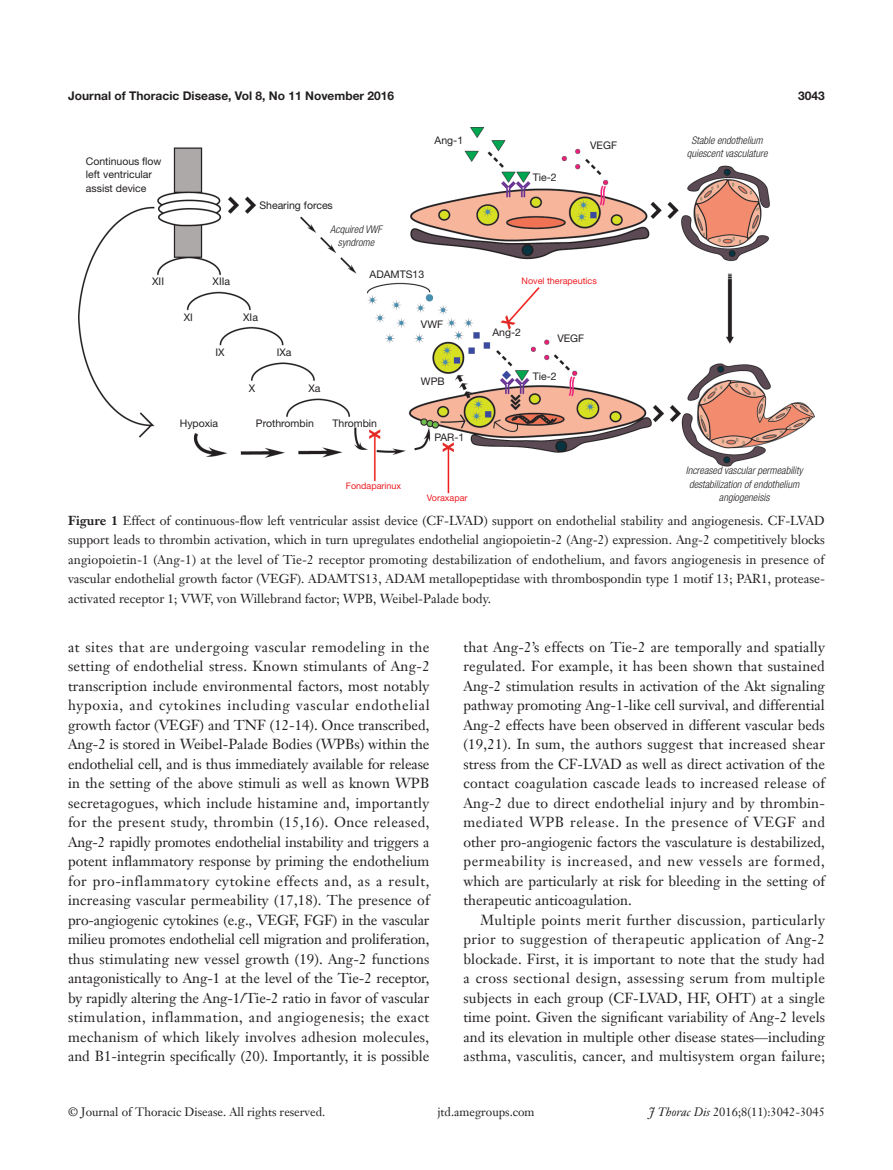
<style>
.page{position:relative;width:893px;height:1170px;background:#fff}
.page>*{position:absolute;margin:0;border:0;box-sizing:border-box;transform-origin:0 0}
.t1{font:14.25px/19.5px "Janson Text LT";color:#231f20;text-align:justify}
.t2{font:12.75px/19.5px "Janson Text LT";color:#231f20;text-align:justify}
.t3{font:12px "Janson Text LT";color:#231f20}
.t4{font:700 12px "Helvetica Neue LT Pro";color:#231f20}
.t5{font:10.5px/13.5px "Helvetica Neue LT Pro";color:#231f20}
.t6{font:italic 300 condensed 10.5px/13.5px "Helvetica Neue LT Pro";color:#231f20;text-align:center}
.t7{font:9px "Helvetica Neue LT Pro";color:#ee1d23}
.s1{font-weight:700}
.s2{font-style:italic}
</style>
<div class="page">
<img style="left:78px;top:128px;width:737px;height:366px">
<p class="t4" style="left:68px;top:88px;width:328px">Journal of Thoracic Disease, Vol 8, No 11 November 2016</p>
<p class="t4" style="left:798px;top:88px;width:28px">3043</p>
<p class="t5" style="left:86px;top:154px;width:77px">Continuous flow left ventricular assist device</p>
<p class="t5" style="left:259px;top:198px;width:75px">Shearing forces</p>
<p class="t6" style="left:330px;top:222px;width:53px">Acquired VWF syndrome</p>
<p class="t5" style="left:435px;top:133px;width:30px">Ang-1</p>
<p class="t5" style="left:369px;top:267px;width:56px">ADAMTS13</p>
<p class="t5" style="left:152px;top:274px;width:13px">XII</p>
<p class="t5" style="left:213px;top:274px;width:19px">XIIa</p>
<p class="t5" style="left:184px;top:310px;width:11px">XI</p>
<p class="t5" style="left:243px;top:310px;width:16px">XIa</p>
<p class="t5" style="left:215px;top:345px;width:11px">IX</p>
<p class="t5" style="left:277px;top:345px;width:16px">IXa</p>
<p class="t5" style="left:249px;top:381px;width:8px">X</p>
<p class="t5" style="left:180px;top:416px;width:40px">Hypoxia</p>
<p class="t5" style="left:256px;top:416px;width:59px">Prothrombin</p>
<p class="t5" style="left:333px;top:416px;width:46px">Thrombin</p>
<p class="t5" style="left:421px;top:317px;width:24px">VWF</p>
<p class="t5" style="left:421px;top:374px;width:25px">WPB</p>
<p class="t5" style="left:308px;top:381px;width:14px">Xa</p>
<p class="t7" style="left:346px;top:480px;width:57px">Fondaparinux</p>
<p class="t5" style="left:434px;top:430px;width:31px">PAR-1</p>
<p class="t7" style="left:427px;top:491px;width:42px">Voraxapar</p>
<p class="t5" style="left:533px;top:170px;width:25px">Tie-2</p>
<p class="t5" style="left:590px;top:138px;width:28px">VEGF</p>
<p class="t7" style="left:522px;top:275px;width:77px">Novel therapeutics</p>
<p class="t5" style="left:492px;top:326px;width:30px">Ang-2</p>
<p class="t5" style="left:557px;top:331px;width:28px">VEGF</p>
<p class="t5" style="left:533px;top:369px;width:25px">Tie-2</p>
<p class="t6" style="left:687px;top:133px;width:82px">Stable endothelium quiescent vasculature</p>
<p class="t6" style="left:686px;top:464px;width:118px">Increased vascular permeability destabilization of endothelium angiogeneisis</p>
<p class="t2" style="left:68px;top:510px;width:758px"><span class="s1">Figure 1</span> Effect of continuous-flow left ventricular assist device (CF-LVAD) support on endothelial stability and angiogenesis. CF-LVAD support leads to thrombin activation, which in turn upregulates endothelial angiopoietin-2 (Ang-2) expression. Ang-2 competitively blocks angiopoietin-1 (Ang-1) at the level of Tie-2 receptor promoting destabilization of endothelium, and favors angiogenesis in presence of vascular endothelial growth factor (VEGF). ADAMTS13, ADAM metallopeptidase with thrombospondin type 1 motif 13; PAR1, protease&shy;activated receptor 1; VWF, von Willebrand factor; WPB, Weibel-Palade body.</p>
<p class="t1" style="left:68px;top:636px;width:363px">at sites that are undergoing vascular remodeling in the setting of endothelial stress. Known stimulants of Ang-2 transcription include environmental factors, most notably hypoxia, and cytokines including vascular endothelial growth factor (VEGF) and TNF (12-14). Once transcribed, Ang-2 is stored in Weibel-Palade Bodies (WPBs) within the endothelial cell, and is thus immediately available for release in the setting of the above stimuli as well as known WPB secretagogues, which include histamine and, importantly for the present study, thrombin (15,16). Once released, Ang-2 rapidly promotes endothelial instability and triggers a potent inflammatory response by priming the endothelium for pro-inflammatory cytokine effects and, as a result, increasing vascular permeability (17,18). The presence of pro-angiogenic cytokines (e.g., VEGF, FGF) in the vascular milieu promotes endothelial cell migration and proliferation, thus stimulating new vessel growth (19). Ang-2 functions antagonistically to Ang-1 at the level of the Tie-2 receptor, by rapidly altering the Ang-1/Tie-2 ratio in favor of vascular stimulation, inflammation, and angiogenesis; the exact mechanism of which likely involves adhesion molecules, and B1-integrin specifically (20). Importantly, it is possible</p>
<p class="t1" style="left:463px;top:636px;width:363px">that Ang-2’s effects on Tie-2 are temporally and spatially regulated. For example, it has been shown that sustained Ang-2 stimulation results in activation of the Akt signaling pathway promoting Ang-1-like cell survival, and differential Ang-2 effects have been observed in different vascular beds (19,21). In sum, the authors suggest that increased shear stress from the CF-LVAD as well as direct activation of the contact coagulation cascade leads to increased release of Ang-2 due to direct endothelial injury and by thrombin&shy;mediated WPB release. In the presence of VEGF and other pro-angiogenic factors the vasculature is destabilized, permeability is increased, and new vessels are formed, which are particularly at risk for bleeding in the setting of therapeutic anticoagulation.</p>
<p class="t1" style="left:463px;top:909px;width:363px;text-indent:17px">Multiple points merit further discussion, particularly prior to suggestion of therapeutic application of Ang-2 blockade. First, it is important to note that the study had a cross sectional design, assessing serum from multiple subjects in each group (CF-LVAD, HF, OHT) at a single time point. Given the significant variability of Ang-2 levels and its elevation in multiple other disease states—including asthma, vasculitis, cancer, and multisystem organ failure;</p>
<p class="t3" style="left:68px;top:1104px;width:259px">© Journal of Thoracic Disease. All rights reserved.</p>
<p class="t3" style="left:438px;top:1104px;width:99px">jtd.amegroups.com</p>
<p class="t3" style="left:649px;top:1104px;width:178px"><span class="s2">J Thorac Dis</span> 2016;8(11):3042-3045</p>
</div>
